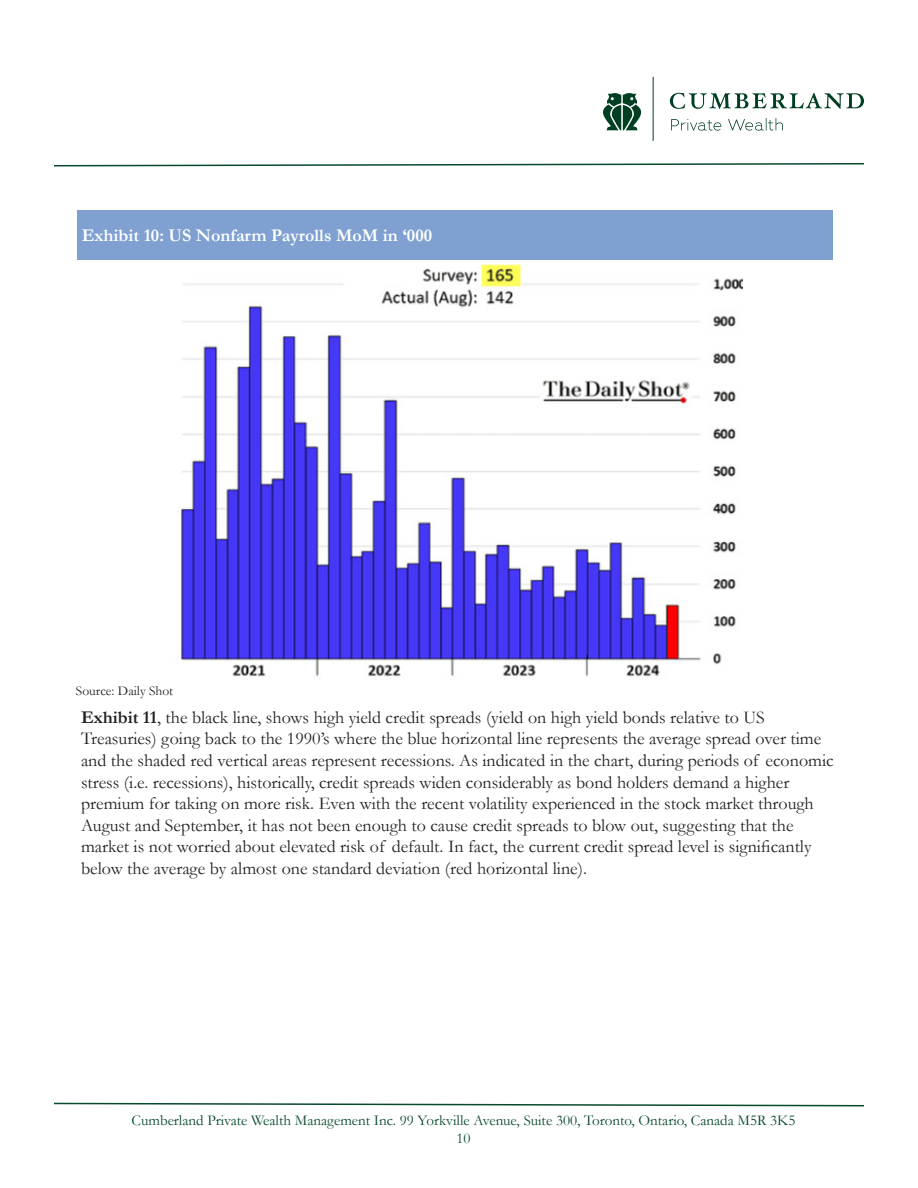
<style>
.page{position:relative;width:918px;height:1188px;background:#fff}
.page>*{position:absolute;margin:0;border:0;box-sizing:border-box;transform-origin:0 0}
.t1{font:18px/21.6px "Garamond";color:#231f20}
.t2{font:700 18px "Garamond";color:#fff}
.t3{font:15px/18px "Garamond";color:#06492b;text-align:center}
.t4{font:13.5px "Garamond";color:#231f20}
.s1{font-weight:700}
</style>
<div class="page">
<svg style="left:54px;top:1102px;width:810px;height:5px"></svg>
<svg style="left:54px;top:163px;width:810px;height:4px"></svg>
<svg style="left:670px;top:93px;width:194px;height:16px"></svg>
<hr style="left:653px;top:77px;width:1px;height:64px;background:#013f22">
<svg style="left:603px;top:93px;width:38px;height:37px"></svg>
<svg style="left:671px;top:118px;width:112px;height:13px"></svg>
<img style="left:181px;top:264px;width:561px;height:413px">
<div style="left:77px;top:211px;width:756px;height:49px;background:#7fa0d0"></div>
<p class="t2" style="left:82px;top:223px;width:352px">Exhibit 10: US Nonfarm Payrolls MoM in ‘000</p>
<p class="t4" style="left:76px;top:681px;width:99px">Source: Daily Shot</p>
<p class="t1" style="left:81px;top:706px;width:754px"><span class="s1">Exhibit 11</span>, the black line, shows high yield credit spreads (yield on high yield bonds relative to US Treasuries) going back to the 1990’s where the blue horizontal line represents the average spread over time and the shaded red vertical areas represent recessions. As indicated in the chart, during periods of economic stress (i.e. recessions), historically, credit spreads widen considerably as bond holders demand a higher premium for taking on more risk. Even with the recent volatility experienced in the stock market through August and September, it has not been enough to cause credit spreads to blow out, suggesting that the market is not worried about elevated risk of default. In fact, the current credit spread level is significantly below the average by almost one standard deviation (red horizontal line).</p>
<p class="t3" style="left:132px;top:1111px;width:665px">Cumberland Private Wealth Management Inc. 99 Yorkville Avenue, Suite 300, Toronto, Ontario, Canada M5R 3K5<br>10</p>
</div>
